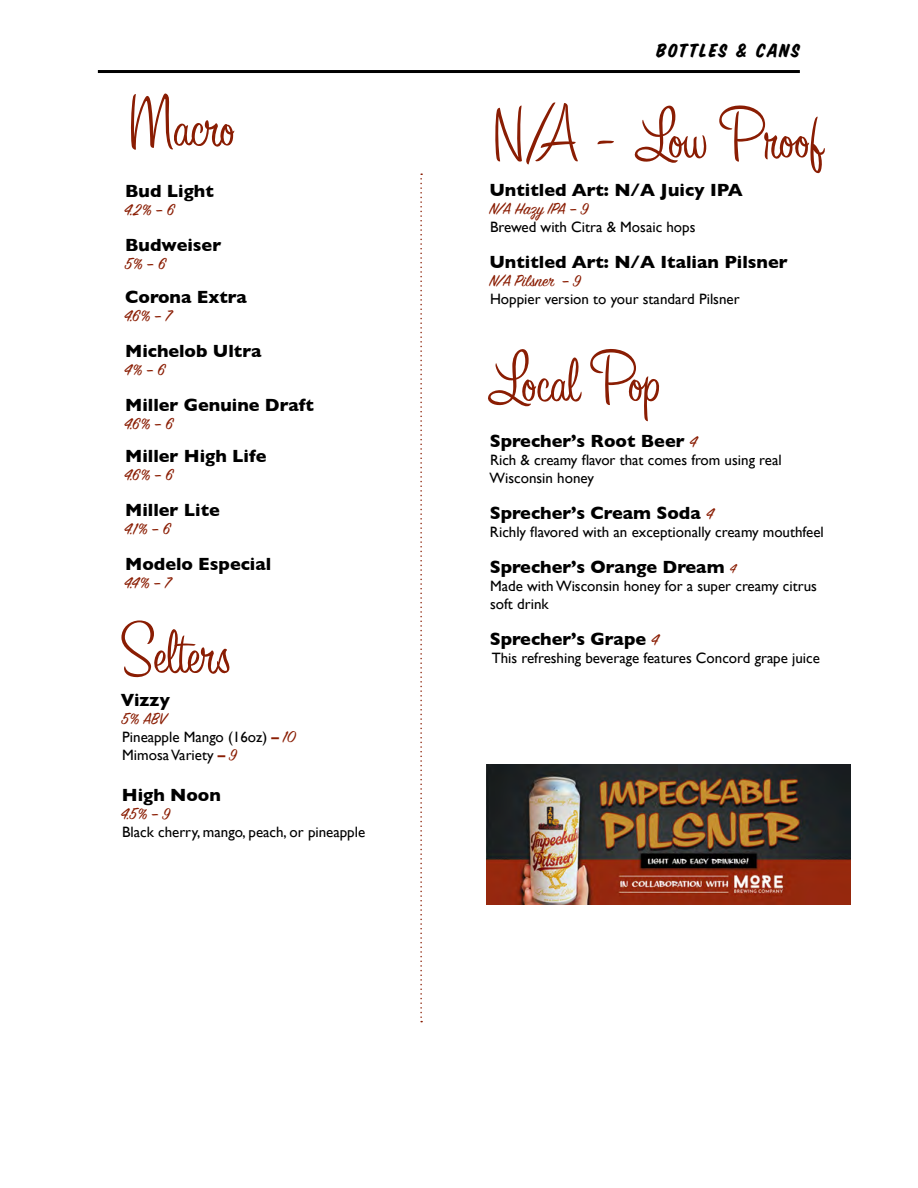
<style>
.page{position:relative;width:918px;height:1188px;background:#fff}
.page>*{position:absolute;margin:0;border:0;box-sizing:border-box;transform-origin:0 0}
.t1{font:75px "Sign Painter House Casual";letter-spacing:-.01em;color:#8a1d03}
.t2{font:21px "Sign Painter House Slant";letter-spacing:.08em;color:#000}
.t3{font:700 18px "Gill Sans";color:#000}
.t4{font:18px "Sign Painter House Script";color:#8a1d03}
.t5{font:15px/18px "Gill Sans";color:#000}
.s1{font-weight:700;color:#8a1d03}
.s2{font-family:"Sign Painter House Script";font-size:18px;color:#8a1d03}
.s3{font-family:"Sign Painter House Script";font-weight:400;color:#8a1d03}
.s4{font-family:"Sign Painter House Script";font-weight:400;font-size:15px;color:#8a1d03}
</style>
<div class="page">
<hr style="left:98px;top:70px;width:702px;height:3px;background:#000">
<svg style="left:420px;top:173px;width:2px;height:849px"></svg>
<img style="left:486px;top:764px;width:364px;height:140px">
<h1 class="t1" style="left:129px;top:81px;width:108px">Macro</h1>
<p class="t3" style="left:125px;top:176px;width:90px">Bud Light</p>
<p class="t4" style="left:124px;top:198px;width:52px">4.2% – 6</p>
<p class="t3" style="left:125px;top:230px;width:98px">Budweiser</p>
<p class="t4" style="left:125px;top:252px;width:42px">5% – 6</p>
<p class="t3" style="left:125px;top:282px;width:123px">Corona Extra</p>
<p class="t4" style="left:124px;top:304px;width:49px">4.6% – 7</p>
<p class="t3" style="left:125px;top:336px;width:138px">Michelob Ultra</p>
<p class="t4" style="left:124px;top:358px;width:42px">4% – 6</p>
<p class="t3" style="left:125px;top:390px;width:190px">Miller Genuine Draft</p>
<p class="t4" style="left:124px;top:412px;width:50px">4.6% – 6</p>
<p class="t3" style="left:125px;top:442px;width:143px">Miller High Life</p>
<p class="t4" style="left:124px;top:464px;width:50px">4.6% – 6</p>
<p class="t3" style="left:125px;top:496px;width:96px">Miller Lite</p>
<p class="t4" style="left:124px;top:518px;width:48px">4.1% – 6</p>
<p class="t3" style="left:125px;top:550px;width:148px">Modelo Especial</p>
<p class="t4" style="left:124px;top:572px;width:49px">4.4% – 7</p>
<h1 class="t1" style="left:120px;top:609px;width:113px">Selters</h1>
<p class="t3" style="left:121px;top:686px;width:51px">Vizzy</p>
<p class="t4" style="left:121px;top:708px;width:47px">5% ABV</p>
<p class="t5" style="left:122px;top:728px;width:175px">Pineapple Mango (16oz) <span class="s1">–</span> <span class="s2">10<br></span>Mimosa Variety <span class="s1">–</span> <span class="s2">9</span></p>
<p class="t3" style="left:122px;top:781px;width:101px">High Noon</p>
<p class="t4" style="left:120px;top:803px;width:51px">4.5% – 9</p>
<p class="t5" style="left:122px;top:823px;width:245px">Black cherry, mango, peach, or pineapple</p>
<h2 class="t2" style="left:656px;top:41px;width:145px">BOTTLES &amp; CANS</h2>
<h1 class="t1" style="left:493px;top:93px;width:331px">N/A - Low Proof</h1>
<p class="t3" style="left:489px;top:176px;width:255px">Untitled Art: N/A Juicy IPA</p>
<p class="t4" style="left:490px;top:198px;width:100px">N/A Hazy IPA – 9</p>
<p class="t5" style="left:490px;top:218px;width:207px">Brewed with Citra &amp; Mosaic hops</p>
<p class="t3" style="left:489px;top:248px;width:300px">Untitled Art: N/A Italian Pilsner</p>
<p class="t4" style="left:490px;top:270px;width:93px">N/A Pilsner – 9</p>
<p class="t5" style="left:490px;top:290px;width:251px">Hoppier version to your standard Pilsner</p>
<h1 class="t1" style="left:487px;top:337px;width:176px">Local Pop</h1>
<p class="t3" style="left:490px;top:426px;width:209px">Sprecher’s Root Beer <span class="s3">4</span></p>
<p class="t5" style="left:489px;top:451px;width:294px">Rich &amp; creamy flavor that comes from using real<br>Wisconsin honey</p>
<p class="t3" style="left:490px;top:498px;width:225px">Sprecher’s Cream Soda <span class="s3">4</span></p>
<p class="t5" style="left:490px;top:523px;width:335px">Richly flavored with an exceptionally creamy mouthfeel</p>
<p class="t3" style="left:490px;top:552px;width:248px">Sprecher’s Orange Dream <span class="s4">4</span></p>
<p class="t5" style="left:490px;top:577px;width:328px">Made with Wisconsin honey for a super creamy citrus soft drink</p>
<p class="t3" style="left:490px;top:624px;width:170px">Sprecher’s Grape <span class="s3">4</span></p>
<p class="t5" style="left:492px;top:649px;width:330px">This refreshing beverage features Concord grape juice</p>
</div>
